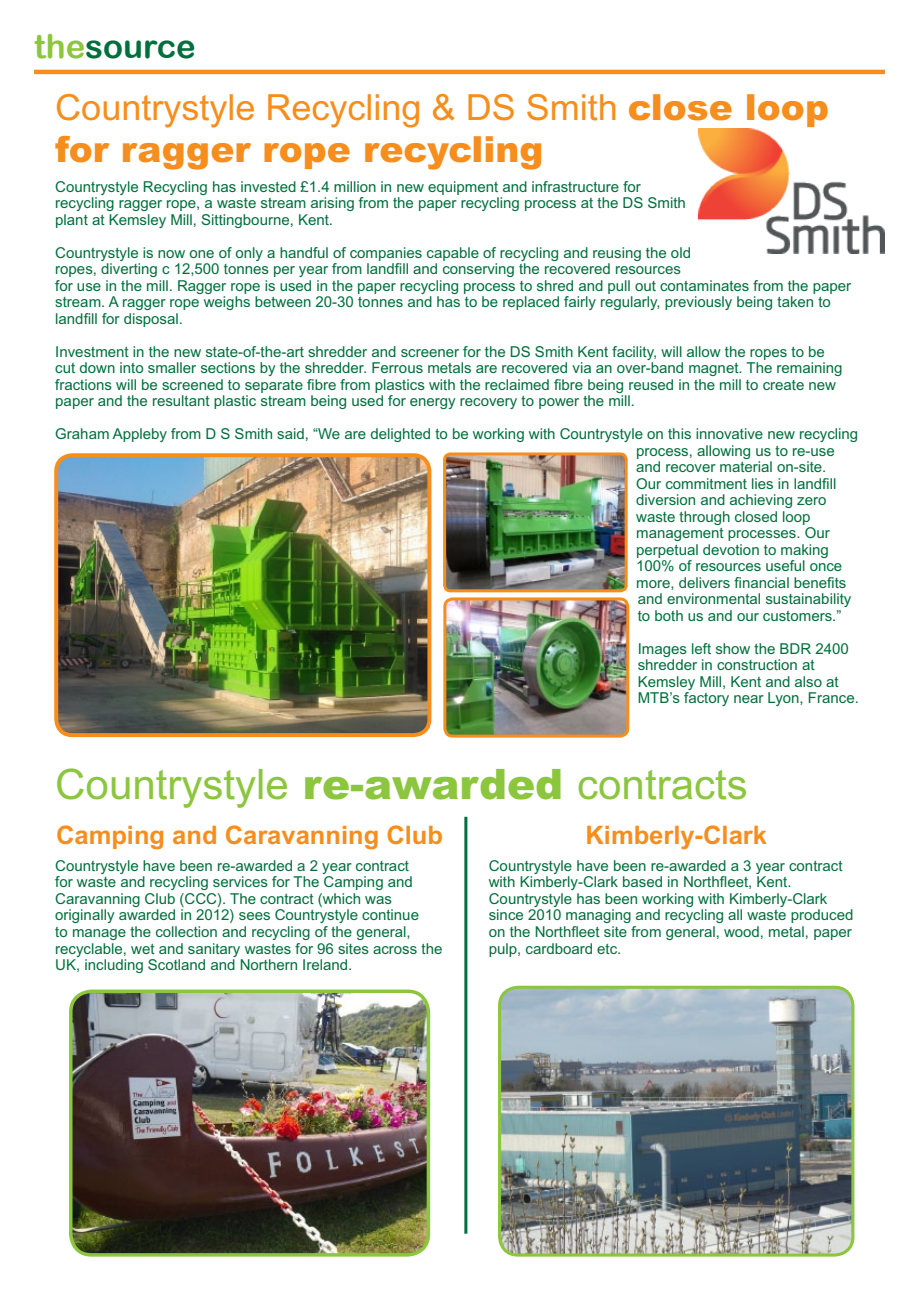
<style>
.page{position:relative;width:919px;height:1289px;background:#fff}
.page>*{position:absolute;margin:0;border:0;box-sizing:border-box;transform-origin:0 0}
.t1{font:42px "Arial MT Std";color:#8bc63e}
.t2{font:900 36px/42px "Arial MT Std";color:#f68e1e}
.t3{font:33px "Arial Rounded MT Bold";color:#006f3c}
.t4{font:700 25.5px "Arial MT Std";color:#f68e1e}
.t5{font:15px/16.5px "Arial MT Std";color:#006f3c}
.s1{color:#8bc63e}
.s2{font-weight:400}
.s3{font-weight:900}
</style>
<div class="page">
<hr style="left:34px;top:70px;width:850px;height:4px;background:#f68e1e">
<img style="left:699px;top:128px;width:185px;height:125px">
<img style="left:73px;top:993px;width:355px;height:261px">
<div style="left:69px;top:989px;width:361px;height:267px;border:3px solid #8bc63e;border-radius:21px"></div>
<hr style="left:464px;top:816px;width:3px;height:417px;background:#006f3c">
<img style="left:501px;top:989px;width:351px;height:265px">
<div style="left:498px;top:985px;width:356px;height:271px;border:3px solid #8bc63e;border-radius:19px"></div>
<img style="left:59px;top:458px;width:369px;height:275px">
<div style="left:54px;top:453px;width:377px;height:284px;border:4px solid #f68e1e;border-radius:16px"></div>
<img style="left:447px;top:456px;width:179px;height:135px">
<div style="left:443px;top:452px;width:184px;height:140px;border:3px solid #f68e1e;border-radius:6px"></div>
<img style="left:447px;top:601px;width:180px;height:135px">
<div style="left:443px;top:597px;width:186px;height:140px;border:3px solid #f68e1e;border-radius:8px"></div>
<p class="t3" style="left:34px;top:27px;width:163px"><span class="s1">the</span>source</p>
<p class="t2" style="left:55px;top:85px;width:775px"><span class="s2">Countrystyle Recycling &amp; DS Smith</span> close loop for ragger rope recycling</p>
<p class="t5" style="left:55px;top:178px;width:632px">Countrystyle Recycling has invested £1.4 million in new equipment and infrastructure for recycling ragger rope, a waste stream arising from the paper recycling process at the DS Smith plant at Kemsley Mill, Sittingbourne, Kent.</p>
<p class="t5" style="left:55px;top:244px;width:797px">Countrystyle is now one of only a handful of companies capable of recycling and reusing the old<br>ropes, diverting c 12,500 tonnes per year from landfill and conserving the recovered resources<br>for use in the mill. Ragger rope is used in the paper recycling process to shred and pull out contaminates from the paper stream. A ragger rope weighs between 20-30 tonnes and has to be replaced fairly regularly, previously being taken to landfill for disposal.</p>
<p class="t5" style="left:55px;top:343px;width:788px">Investment in the new state-of-the-art shredder and screener for the DS Smith Kent facility, will allow the ropes to be cut down into smaller sections by the shredder. Ferrous metals are recovered via an over-band magnet. The remaining fractions will be screened to separate fibre from plastics with the reclaimed fibre being reused in the mill to create new paper and the resultant plastic stream being used for energy recovery to power the mill.</p>
<p class="t5" style="left:636px;top:426px;width:224px;text-indent:-581px">Graham Appleby from D S Smith said, “We are delighted to be working with Countrystyle on this innovative new recycling process, allowing us to re-use and recover material on-site.<br>Our commitment lies in landfill diversion and achieving zero waste through closed loop management processes. Our perpetual devotion to making 100% of resources useful once more, delivers financial benefits and environmental sustainability to both us and our customers.”</p>
<p class="t5" style="left:637px;top:640px;width:222px">Images left show the BDR 2400 shredder in construction at<br>Kemsley Mill, Kent and also at<br>MTB’s factory near Lyon, France.</p>
<p class="t1" style="left:55px;top:760px;width:694px">Countrystyle <span class="s3">re-awarded</span> contracts</p>
<p class="t4" style="left:585px;top:819px;width:183px">Kimberly-Clark</p>
<p class="t5" style="left:489px;top:857px;width:366px">Countrystyle have been re-awarded a 3 year contract with Kimberly-Clark based in Northfleet, Kent.<br>Countrystyle has been working with Kimberly-Clark since 2010 managing and recycling all waste produced on the Northfleet site from general, wood, metal, paper pulp, cardboard etc.</p>
<p class="t4" style="left:56px;top:819px;width:388px">Camping and Caravanning Club</p>
<p class="t5" style="left:55px;top:857px;width:388px">Countrystyle have been re-awarded a 2 year contract<br>for waste and recycling services for The Camping and Caravanning Club (CCC). The contract (which was originally awarded in 2012) sees Countrystyle continue<br>to manage the collection and recycling of the general, recyclable, wet and sanitary wastes for 96 sites across the UK, including Scotland and Northern Ireland.</p>
</div>
